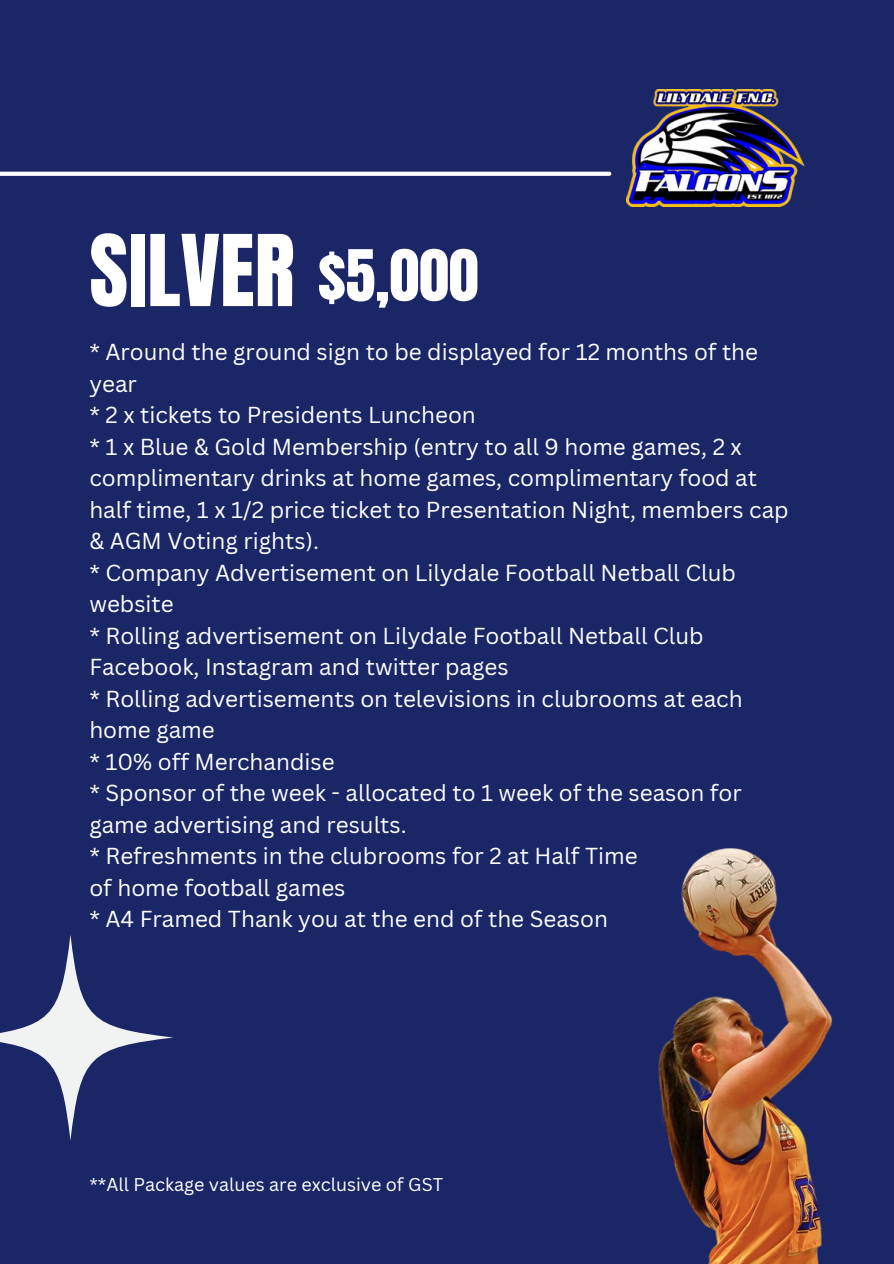
<style>
.page{position:relative;width:894px;height:1264px;background:#fff}
.page>*{position:absolute;margin:0;border:0;box-sizing:border-box;transform-origin:0 0}
.t1{font:84px "Anton";color:#fff}
.t2{font:60px "Anton";color:#fff}
.t3{font:22.5px/31.5px "Canva Sans";color:#fff}
.t4{font:18px "Canva Sans";color:#fff}
</style>
<div class="page">
<div style="left:0;top:0;width:893px;height:1263px;background:#1a2666"></div>
<img style="left:626px;top:89px;width:177px;height:117px">
<svg style="left:0;top:935px;width:173px;height:205px"></svg>
<svg style="left:0;top:172px;width:611px;height:4px;background:#f7f8fa"></svg>
<img style="left:658px;top:848px;width:175px;height:415px">
<h3 class="t1" style="left:89px;top:210px;width:207px">SILVER</h3>
<p class="t2" style="left:318px;top:232px;width:162px">$5,000</p>
<p class="t3" style="left:89px;top:335px;width:700px">* Around the ground sign to be displayed for 12 months of the year<br>* 2 x tickets to Presidents Luncheon<br>* 1 x Blue &amp; Gold Membership (entry to all 9 home games, 2 x complimentary drinks at home games, complimentary food at half time, 1 x 1/2 price ticket to Presentation Night, members cap &amp; AGM Voting rights).<br>* Company Advertisement on Lilydale Football Netball Club website<br>* Rolling advertisement on Lilydale Football Netball Club Facebook, Instagram and twitter pages</p>
<p class="t3" style="left:89px;top:682px;width:654px">* Rolling advertisements on televisions in clubrooms at each home game</p>
<p class="t3" style="left:89px;top:745px;width:653px">* 10% off Merchandise<br>* Sponsor of the week - allocated to 1 week of the season for game advertising and results.</p>
<p class="t3" style="left:89px;top:839px;width:549px">* Refreshments in the clubrooms for 2 at Half Time of home football games</p>
<p class="t3" style="left:89px;top:902px;width:520px">* A4 Framed Thank you at the end of the Season</p>
<h3 class="t4" style="left:89px;top:1172px;width:355px">**All Package values are exclusive of GST</h3>
</div>
